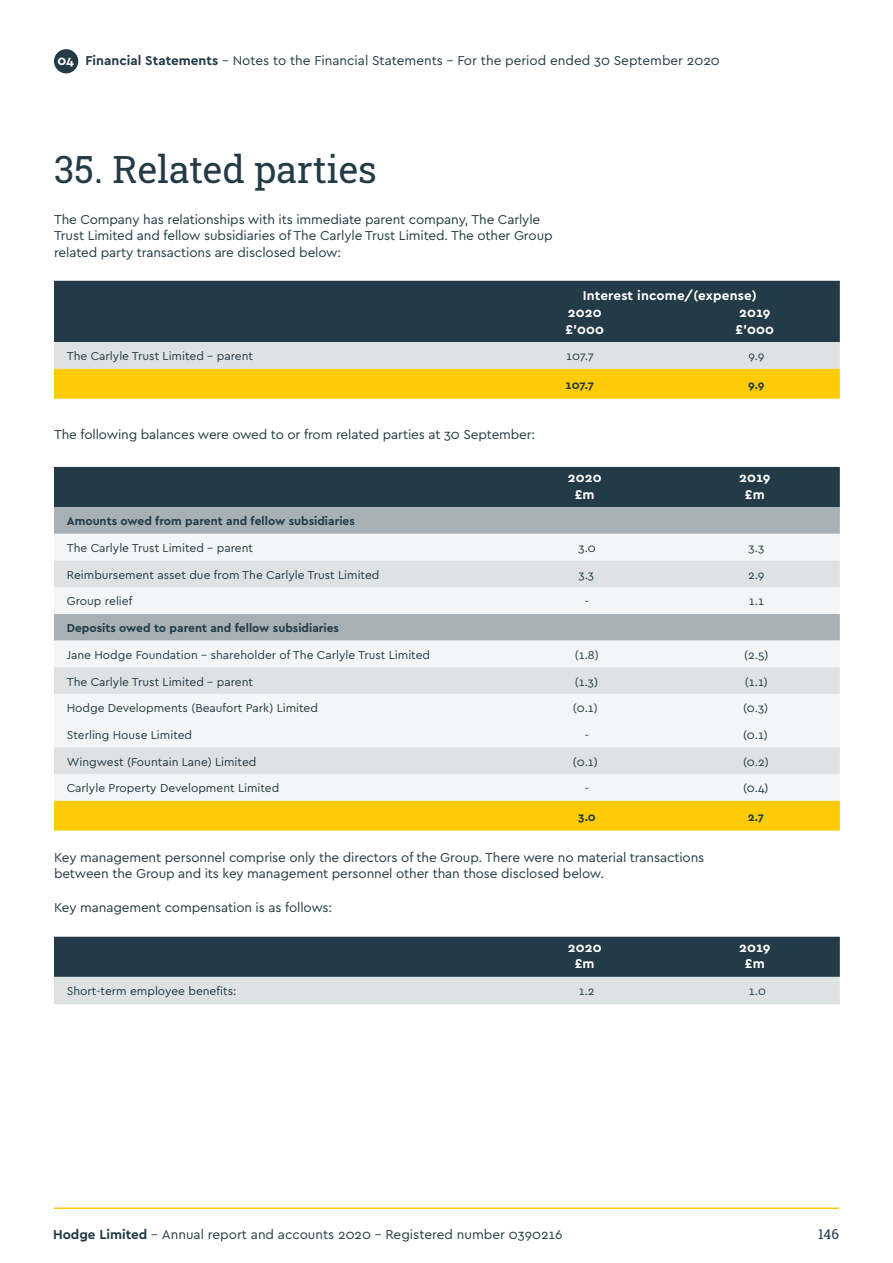
<style>
.page{position:relative;width:893px;height:1263px;background:#fff}
.page>*{position:absolute;margin:0;border:0;box-sizing:border-box;transform-origin:0 0}
.Hodge_Sub-Heading{font:37.5px "Roboto Slab";color:#223b47}
.Hodge_Body_Copy_-_Sl{font:13.5px/16.5px "Cera Basic";letter-spacing:-.01em;color:#223b47}
.Table_Bold_Headings{font:700 13.5px/16.5px "Cera Basic";letter-spacing:.01em;color:#fff;text-align:center}
.t1{font:13.5px "Roboto Slab";color:#223b47}
.Table_Body_Copy_8_10{font:12px "Cera Basic";color:#223b47}
.Table_Body_Copy_8_10-2{font:700 12px "Cera Basic";color:#223b47}
.Hodge_Body_Copy_-_Sl-2{font:700 12px "Cera Basic";color:#223b47}
.s1{font-weight:700;color:#fff}
.s2{font-weight:700}
</style>
<div class="page">
<hr style="left:54px;top:1207px;width:785px;height:2px;background:#ffcb05">
<div style="left:54px;top:49px;width:24px;height:24px;background:#223b47;border-radius:50%"></div>
<div style="left:54px;top:281px;width:786px;height:61px;background:#223b47"></div>
<svg style="left:54px;top:342px;width:786px;height:57px"></svg>
<svg style="left:54px;top:937px;width:786px;height:67px"></svg>
<div style="left:54px;top:467px;width:786px;height:40px;background:#223b47"></div>
<div style="left:54px;top:507px;width:786px;height:27px;background:#a7b1b5"></div>
<div style="left:54px;top:534px;width:786px;height:267px;background:#f4f5f6"></div>
<svg style="left:54px;top:560px;width:786px;height:214px"></svg>
<div style="left:54px;top:801px;width:786px;height:30px;background:#ffcb05"></div>
<p class="Hodge_Body_Copy_-_Sl" style="left:57px;top:52px;width:664px"><span class="s1">04</span> <span class="s2">Financial Statements</span> – Notes to the Financial Statements – For the period ended 30 September 2020</p>
<p class="Hodge_Sub-Heading" style="left:54px;top:143px;width:324px">35. Related parties</p>
<p class="Hodge_Body_Copy_-_Sl" style="left:54px;top:211px;width:500px">The Company has relationships with its immediate parent company, The Carlyle<br>Trust Limited and fellow subsidiaries of The Carlyle Trust Limited. The other Group related party transactions are disclosed below:</p>
<p class="Table_Bold_Headings" style="left:583px;top:287px;width:175px">Interest income/(expense)</p>
<p class="Table_Bold_Headings" style="left:565px;top:304px;width:40px;text-align:left">2020 £’000</p>
<p class="Table_Bold_Headings" style="left:735px;top:304px;width:40px;text-align:left">2019 £’000</p>
<p class="Table_Body_Copy_8_10" style="left:67px;top:349px;width:188px">The Carlyle Trust Limited – parent</p>
<p class="Table_Body_Copy_8_10" style="left:566px;top:349px;width:29px">107.7</p>
<p class="Table_Body_Copy_8_10" style="left:748px;top:349px;width:18px">9.9</p>
<p class="Hodge_Body_Copy_-_Sl-2" style="left:566px;top:378px;width:30px">107.7</p>
<p class="Hodge_Body_Copy_-_Sl-2" style="left:748px;top:378px;width:18px">9.9</p>
<p class="Hodge_Body_Copy_-_Sl" style="left:54px;top:426px;width:483px">The following balances were owed to or from related parties at 30 September:</p>
<p class="Table_Bold_Headings" style="left:568px;top:469px;width:35px">2020 £m</p>
<p class="Table_Bold_Headings" style="left:739px;top:469px;width:33px">2019 £m</p>
<p class="Table_Body_Copy_8_10-2" style="left:67px;top:514px;width:290px">Amounts owed from parent and fellow subsidiaries</p>
<p class="Table_Body_Copy_8_10" style="left:67px;top:541px;width:188px">The Carlyle Trust Limited – parent</p>
<p class="Table_Body_Copy_8_10" style="left:578px;top:541px;width:19px">3.0</p>
<p class="Table_Body_Copy_8_10" style="left:749px;top:541px;width:17px">3.3</p>
<p class="Table_Body_Copy_8_10" style="left:67px;top:568px;width:314px">Reimbursement asset due from The Carlyle Trust Limited</p>
<p class="Table_Body_Copy_8_10" style="left:578px;top:568px;width:17px">3.3</p>
<p class="Table_Body_Copy_8_10" style="left:748px;top:568px;width:18px">2.9</p>
<p class="Table_Body_Copy_8_10" style="left:67px;top:594px;width:67px">Group relief</p>
<p class="Table_Body_Copy_8_10" style="left:585px;top:594px;width:6px">-</p>
<p class="Table_Body_Copy_8_10" style="left:749px;top:594px;width:17px">1.1</p>
<p class="Table_Body_Copy_8_10-2" style="left:67px;top:621px;width:274px">Deposits owed to parent and fellow subsidiaries</p>
<p class="Table_Body_Copy_8_10" style="left:67px;top:648px;width:365px">Jane Hodge Foundation – shareholder of The Carlyle Trust Limited</p>
<p class="Table_Body_Copy_8_10" style="left:575px;top:648px;width:26px">(1.8)</p>
<p class="Table_Body_Copy_8_10" style="left:744px;top:648px;width:26px">(2.5)</p>
<p class="Table_Body_Copy_8_10" style="left:67px;top:674px;width:188px">The Carlyle Trust Limited – parent</p>
<p class="Table_Body_Copy_8_10" style="left:575px;top:674px;width:25px">(1.3)</p>
<p class="Table_Body_Copy_8_10" style="left:745px;top:674px;width:25px">(1.1)</p>
<p class="Table_Body_Copy_8_10" style="left:67px;top:701px;width:253px">Hodge Developments (Beaufort Park) Limited</p>
<p class="Table_Body_Copy_8_10" style="left:573px;top:701px;width:26px">(0.1)</p>
<p class="Table_Body_Copy_8_10" style="left:743px;top:701px;width:27px">(0.3)</p>
<p class="Table_Body_Copy_8_10" style="left:67px;top:728px;width:127px">Sterling House Limited</p>
<p class="Table_Body_Copy_8_10" style="left:585px;top:728px;width:6px">-</p>
<p class="Table_Body_Copy_8_10" style="left:743px;top:728px;width:26px">(0.1)</p>
<p class="Table_Body_Copy_8_10" style="left:67px;top:755px;width:191px">Wingwest (Fountain Lane) Limited</p>
<p class="Table_Body_Copy_8_10" style="left:573px;top:755px;width:26px">(0.1)</p>
<p class="Table_Body_Copy_8_10" style="left:743px;top:755px;width:27px">(0.2)</p>
<p class="Table_Body_Copy_8_10" style="left:67px;top:781px;width:214px">Carlyle Property Development Limited</p>
<p class="Table_Body_Copy_8_10" style="left:585px;top:781px;width:6px">-</p>
<p class="Table_Body_Copy_8_10" style="left:743px;top:781px;width:27px">(0.4)</p>
<p class="Hodge_Body_Copy_-_Sl-2" style="left:578px;top:809px;width:19px">3.0</p>
<p class="Hodge_Body_Copy_-_Sl-2" style="left:748px;top:809px;width:18px">2.7</p>
<p class="Hodge_Body_Copy_-_Sl" style="left:54px;top:849px;width:652px">Key management personnel comprise only the directors of the Group. There were no material transactions between the Group and its key management personnel other than those disclosed below.</p>
<p class="Hodge_Body_Copy_-_Sl" style="left:54px;top:899px;width:280px">Key management compensation is as follows:</p>
<p class="Table_Bold_Headings" style="left:568px;top:939px;width:35px">2020 £m</p>
<p class="Table_Bold_Headings" style="left:739px;top:939px;width:33px">2019 £m</p>
<p class="Table_Body_Copy_8_10" style="left:67px;top:984px;width:171px">Short-term employee benefits:</p>
<p class="Table_Body_Copy_8_10" style="left:579px;top:984px;width:17px">1.2</p>
<p class="Table_Body_Copy_8_10" style="left:749px;top:984px;width:19px">1.0</p>
<p class="Hodge_Body_Copy_-_Sl" style="left:53px;top:1226px;width:511px"><span class="s2">Hodge Limited</span> – Annual report and accounts 2020 – Registered number 0390216</p>
<p class="t1" style="left:818px;top:1225px;width:22px">146</p>
</div>
